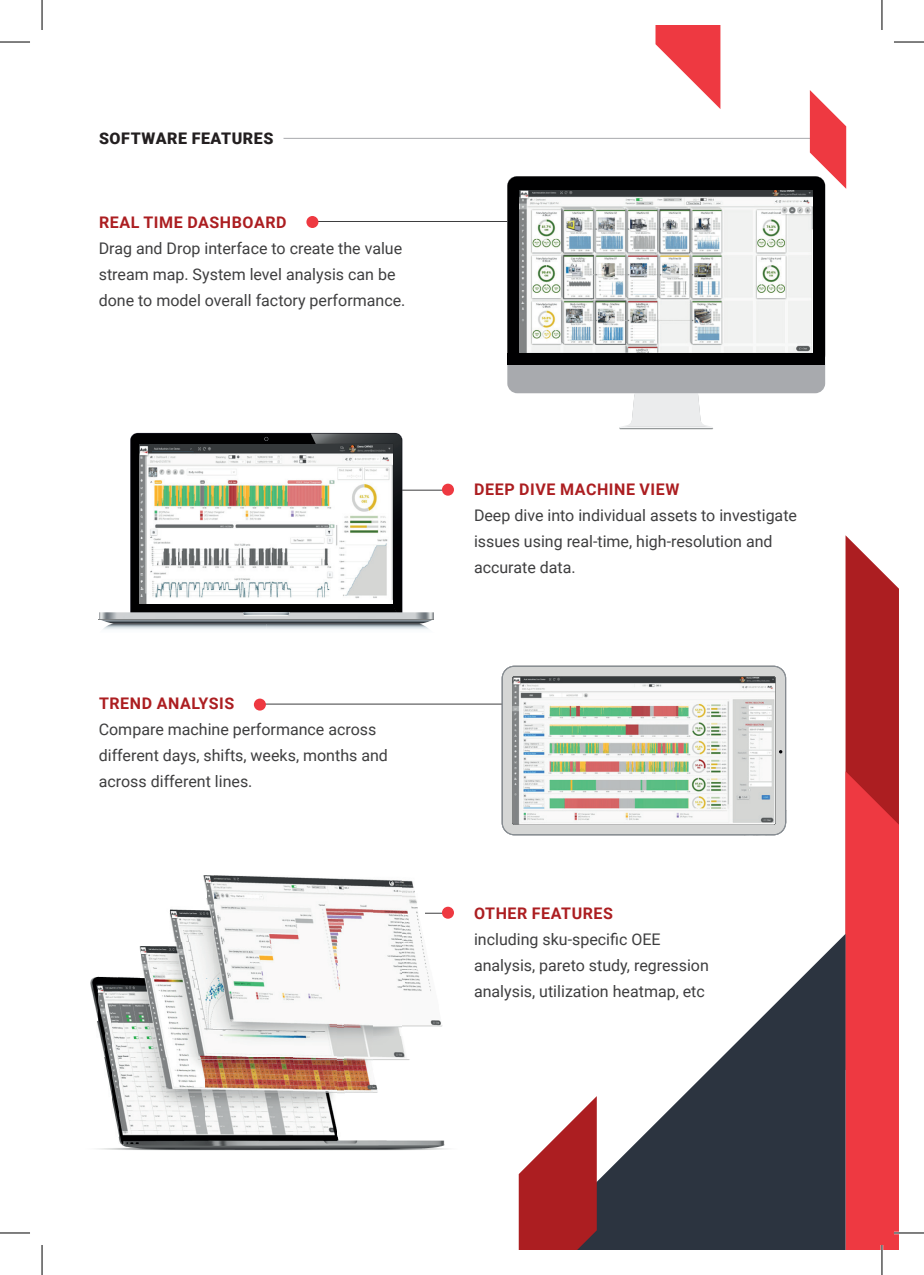
<style>
.page{position:relative;width:924px;height:1275px;background:#fff}
.page>*{position:absolute;margin:0;border:0;box-sizing:border-box;transform-origin:0 0}
.t1{font:16px/26px "Roboto";color:#3e3e3f}
.t2{font:700 16px "Roboto";letter-spacing:.035em;color:#ac1e21}
.t3{font:900 16px "Roboto";letter-spacing:.035em;color:#231f20}
</style>
<div class="page">
<hr style="left:260px;top:703px;width:244px;height:1px;background:#3e3e3f">
<hr style="left:290px;top:489px;width:158px;height:1px;background:#3e3e3f">
<hr style="left:405px;top:912px;width:43px;height:1px;background:#3e3e3f">
<svg style="left:845px;top:535px;width:53px;height:715px;background:#d7373e"></svg>
<svg style="left:596px;top:934px;width:249px;height:316px;fill:#2c3440"></svg>
<svg style="left:518px;top:1097px;width:78px;height:153px"></svg>
<svg style="left:655px;top:25px;width:65px;height:84px"></svg>
<hr style="left:283px;top:138px;width:541px;height:1px;background:#a8a9ad">
<svg style="left:507px;top:364px;width:317px;height:65px"></svg>
<div style="left:507px;top:176px;width:317px;height:176px;background:#000001"></div>
<div style="left:507px;top:352px;width:317px;height:12px;background:#000001"></div>
<img style="left:519px;top:190px;width:293px;height:163px">
<div style="left:442px;top:483px;width:12px;height:12px;background:#ee3941;border-radius:50%"></div>
<div style="left:442px;top:906px;width:12px;height:12px;background:#ee3941;border-radius:50%"></div>
<svg style="left:809px;top:90px;width:36px;height:99px"></svg>
<div style="left:502px;top:667px;width:282px;height:167px;background:#d5d6d5;border-radius:12px"></div>
<img style="left:512px;top:676px;width:262px;height:148px">
<svg style="left:785px;top:810px;width:1px;height:12px"></svg>
<svg style="left:743px;top:835px;width:23px;height:1px"></svg>
<svg style="left:131px;top:434px;width:179px;height:178px;background:#0d0d0e"></svg>
<img style="left:140px;top:444px;width:170px;height:159px">
<img style="left:310px;top:433px;width:91px;height:179px">
<svg style="left:264px;top:437px;width:4px;height:4px"></svg>
<img style="left:99px;top:612px;width:335px;height:18px">
<hr style="left:99px;top:619px;width:334px;height:1px;background:#7d8081">
<img style="left:114px;top:623px;width:305px;height:1px">
<img style="left:97px;top:1143px;width:351px;height:7px">
<img style="left:119px;top:1056px;width:174px;height:87px">
<img style="left:293px;top:962px;width:44px;height:181px">
<img style="left:337px;top:1136px;width:108px;height:7px">
<img style="left:112px;top:977px;width:7px;height:158px">
<img style="left:337px;top:878px;width:7px;height:216px">
<img style="left:104px;top:977px;width:8px;height:120px">
<img style="left:344px;top:878px;width:29px;height:214px">
<img style="left:373px;top:1084px;width:5px;height:8px">
<img style="left:373px;top:1035px;width:37px;height:25px">
<img style="left:97px;top:977px;width:7px;height:77px">
<img style="left:119px;top:977px;width:94px;height:79px">
<img style="left:213px;top:962px;width:80px;height:94px">
<img style="left:373px;top:879px;width:29px;height:156px">
<img style="left:402px;top:970px;width:37px;height:57px">
<img style="left:439px;top:1020px;width:4px;height:7px">
<img style="left:90px;top:977px;width:7px;height:38px">
<img style="left:141px;top:941px;width:72px;height:36px">
<img style="left:402px;top:941px;width:25px;height:29px">
<img style="left:139px;top:946px;width:2px;height:9px">
<img style="left:213px;top:876px;width:124px;height:86px">
<img style="left:169px;top:905px;width:44px;height:36px">
<img style="left:402px;top:906px;width:22px;height:35px">
<img style="left:206px;top:876px;width:7px;height:29px">
<img style="left:402px;top:880px;width:15px;height:24px">
<img style="left:203px;top:876px;width:3px;height:13px">
<hr style="left:312px;top:221px;width:195px;height:1px;background:#3e3e3f">
<div style="left:306px;top:216px;width:12px;height:12px;background:#ee3941;border-radius:50%"></div>
<div style="left:254px;top:698px;width:12px;height:12px;background:#ee3941;border-radius:50%"></div>
<hr style="left:893px;top:1231px;width:30px;height:3px;background:#fff">
<hr style="left:880px;top:1245px;width:2px;height:30px;background:#fff">
<hr style="left:0;top:42px;width:30px;height:1px;background:#000">
<hr style="left:893px;top:42px;width:30px;height:1px;background:#000">
<hr style="left:0;top:1232px;width:30px;height:1px;background:#000">
<hr style="left:893px;top:1232px;width:30px;height:1px;background:#000">
<hr style="left:42px;top:0;width:1px;height:30px;background:#000">
<hr style="left:42px;top:1245px;width:1px;height:30px;background:#000">
<hr style="left:881px;top:0;width:1px;height:30px;background:#000">
<hr style="left:881px;top:1245px;width:1px;height:30px;background:#000">
<p class="t3" style="left:99px;top:127px;width:176px">SOFTWARE FEATURES</p>
<p class="t2" style="left:99px;top:211px;width:189px">REAL TIME DASHBOARD</p>
<p class="t1" style="left:99px;top:235px;width:308px">Drag and Drop interface to create the value stream map. System level analysis can be done to model overall factory performance.</p>
<p class="t2" style="left:99px;top:692px;width:137px">TREND ANALYSIS</p>
<p class="t1" style="left:99px;top:716px;width:290px">Compare machine performance across different days, shifts, weeks, months and across different lines.</p>
<p class="t2" style="left:474px;top:478px;width:206px">DEEP DIVE MACHINE VIEW</p>
<p class="t1" style="left:474px;top:502px;width:324px">Deep dive into individual assets to investigate issues using real-time, high-resolution and accurate data.</p>
<p class="t2" style="left:474px;top:902px;width:140px">OTHER FEATURES</p>
<p class="t1" style="left:474px;top:926px;width:236px">including sku-specific OEE analysis, pareto study, regression analysis, utilization heatmap, etc</p>
</div>
